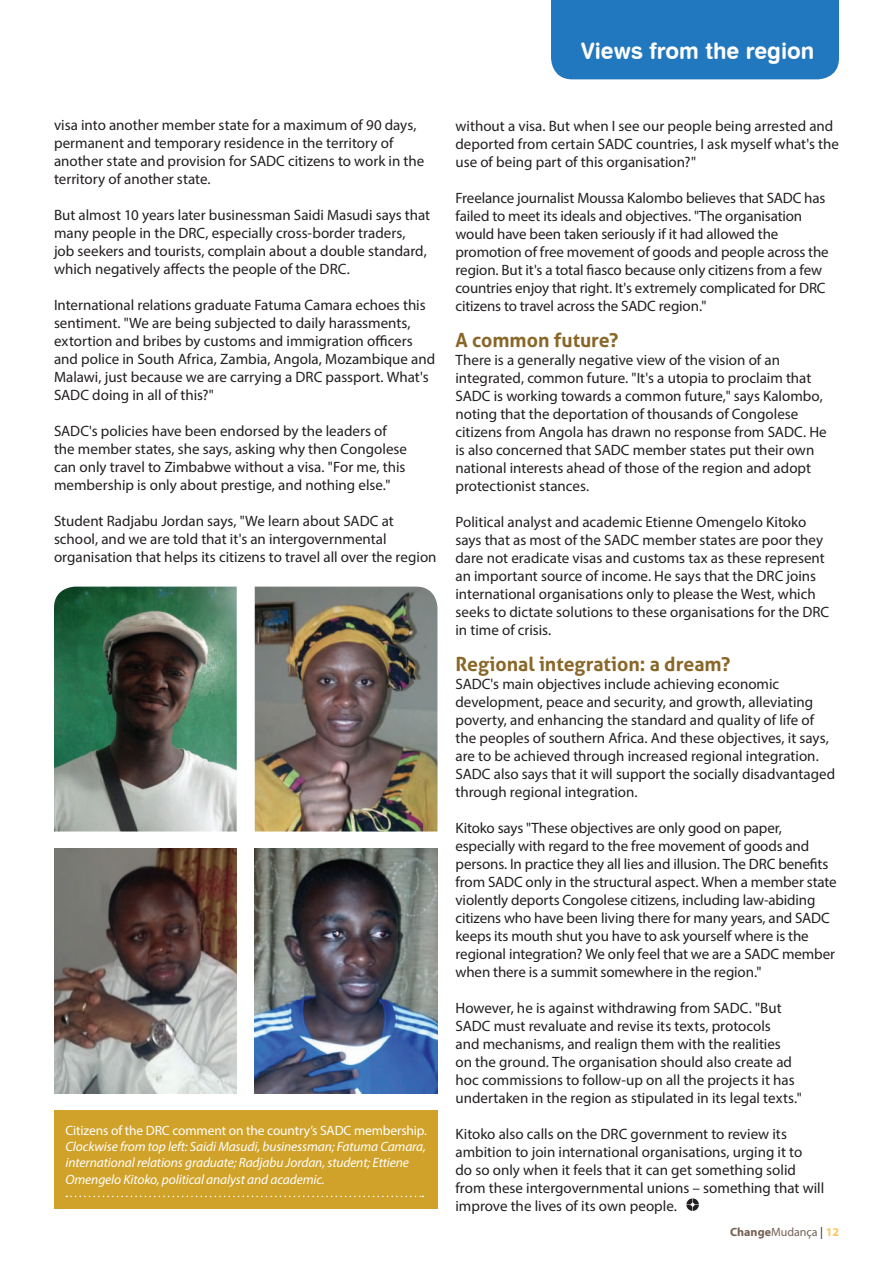
<style>
.page{position:relative;width:893px;height:1263px;background:#fff}
.page>*{position:absolute;margin:0;border:0;box-sizing:border-box;transform-origin:0 0}
.t1{font:22.5px "Swiss 721 BT Bold Rounded";color:#fff}
.t2{font:700 19.5px "Aller";letter-spacing:-.005em;color:#896728}
.t3{font:15px/18px "Myriad Pro";color:#231f20}
.t4{font:italic 13.5px/16.2px "Myriad Pro";letter-spacing:-.01em;color:#fff}
.t5{font:13.5px "Myriad Pro";letter-spacing:-.01em;color:#fff}
.t6{font:12px "Myriad Pro";color:#756056}
.s1{font-weight:700}
.s2{color:#231f20}
.s3{font-weight:700;color:#fec757}
</style>
<div class="page">
<div style="left:54px;top:1110px;width:383px;height:99px;background:#d0a229"></div>
<div style="left:551px;top:0;width:288px;height:79px;background:#2278be"></div>
<svg style="left:686px;top:1198px;width:13px;height:13px"></svg>
<img style="left:255px;top:587px;width:182px;height:244px">
<img style="left:255px;top:849px;width:182px;height:245px">
<img style="left:54px;top:849px;width:183px;height:245px">
<img style="left:54px;top:587px;width:183px;height:244px">
<h1 class="t1" style="left:581px;top:37px;width:234px">Views from the region</h1>
<p class="t3" style="left:54px;top:115px;width:372px">visa into another member state for a maximum of 90 days, permanent and temporary residence in the territory of another state and provision for SADC citizens to work in the territory of another state.</p>
<p class="t3" style="left:54px;top:205px;width:378px">But almost 10 years later businessman Saidi Masudi says that many people in the DRC, especially cross-border traders,<br>job seekers and tourists, complain about a double standard, which negatively affects the people of the DRC.</p>
<p class="t3" style="left:54px;top:295px;width:383px">International relations graduate Fatuma Camara echoes this sentiment. "We are being subjected to daily harassments, extortion and bribes by customs and immigration officers and police in South Africa, Zambia, Angola, Mozambique and Malawi, just because we are carrying a DRC passport. What's SADC doing in all of this?"</p>
<p class="t3" style="left:54px;top:421px;width:354px">SADC's policies have been endorsed by the leaders of the member states, she says, asking why then Congolese can only travel to Zimbabwe without a visa. "For me, this membership is only about prestige, and nothing else."</p>
<p class="t3" style="left:54px;top:511px;width:384px">Student Radjabu Jordan says, "We learn about SADC at school, and we are told that it's an intergovernmental organisation that helps its citizens to travel all over the region</p>
<p class="t5" style="left:66px;top:1122px;width:363px">Citizens of the DRC comment on the country’s SADC membership.</p>
<p class="t4" style="left:66px;top:1138px;width:362px">Clockwise from top left: Saidi Masudi, businessman; Fatuma Camara, international relations graduate; Radjabu Jordan, student; Ettiene<br>Omengelo Kitoko, political analyst and academic.</p>
<p class="t3" style="left:455px;top:116px;width:385px">without a visa. But when I see our people being arrested and deported from certain SADC countries, I ask myself what's the use of being part of this organisation?"</p>
<p class="t3" style="left:455px;top:188px;width:375px">Freelance journalist Moussa Kalombo believes that SADC has failed to meet its ideals and objectives. "The organisation would have been taken seriously if it had allowed the promotion of free movement of goods and people across the region. But it's a total fiasco because only citizens from a few countries enjoy that right. It's extremely complicated for DRC citizens to travel across the SADC region."</p>
<h2 class="t2" style="left:455px;top:328px;width:165px">A common future?</h2>
<p class="t3" style="left:455px;top:350px;width:373px">There is a generally negative view of the vision of an integrated, common future. "It's a utopia to proclaim that SADC is working towards a common future," says Kalombo, noting that the deportation of thousands of Congolese citizens from Angola has drawn no response from SADC. He is also concerned that SADC member states put their own national interests ahead of those of the region and adopt protectionist stances.</p>
<p class="t3" style="left:455px;top:512px;width:375px">Political analyst and academic Etienne Omengelo Kitoko says that as most of the SADC member states are poor they dare not eradicate visas and customs tax as these represent an important source of income. He says that the DRC joins international organisations only to please the West, which seeks to dictate solutions to these organisations for the DRC in time of crisis.</p>
<h2 class="t2" style="left:455px;top:652px;width:276px">Regional integration: a dream?</h2>
<p class="t3" style="left:455px;top:674px;width:381px">SADC's main objectives include achieving economic development, peace and security, and growth, alleviating poverty, and enhancing the standard and quality of life of the peoples of southern Africa. And these objectives, it says, are to be achieved through increased regional integration.<br>SADC also says that it will support the socially disadvantaged through regional integration.</p>
<p class="t3" style="left:455px;top:818px;width:383px">Kitoko says "These objectives are only good on paper, especially with regard to the free movement of goods and persons. In practice they all lies and illusion. The DRC benefits from SADC only in the structural aspect. When a member state violently deports Congolese citizens, including law-abiding citizens who have been living there for many years, and SADC keeps its mouth shut you have to ask yourself where is the regional integration? We only feel that we are a SADC member when there is a summit somewhere in the region."</p>
<p class="t3" style="left:455px;top:998px;width:348px">However, he is against withdrawing from SADC. "But SADC must revaluate and revise its texts, protocols<br>and mechanisms, and realign them with the realities<br>on the ground. The organisation should also create ad hoc commissions to follow-up on all the projects it has undertaken in the region as stipulated in its legal texts."</p>
<p class="t3" style="left:455px;top:1124px;width:370px">Kitoko also calls on the DRC government to review its ambition to join international organisations, urging it to<br>do so only when it feels that it can get something solid from these intergovernmental unions – something that will improve the lives of its own people.</p>
<p class="t6" style="left:730px;top:1224px;width:110px"><span class="s1">Change</span>Mudança <span class="s2">|</span> <span class="s3">12</span></p>
</div>
